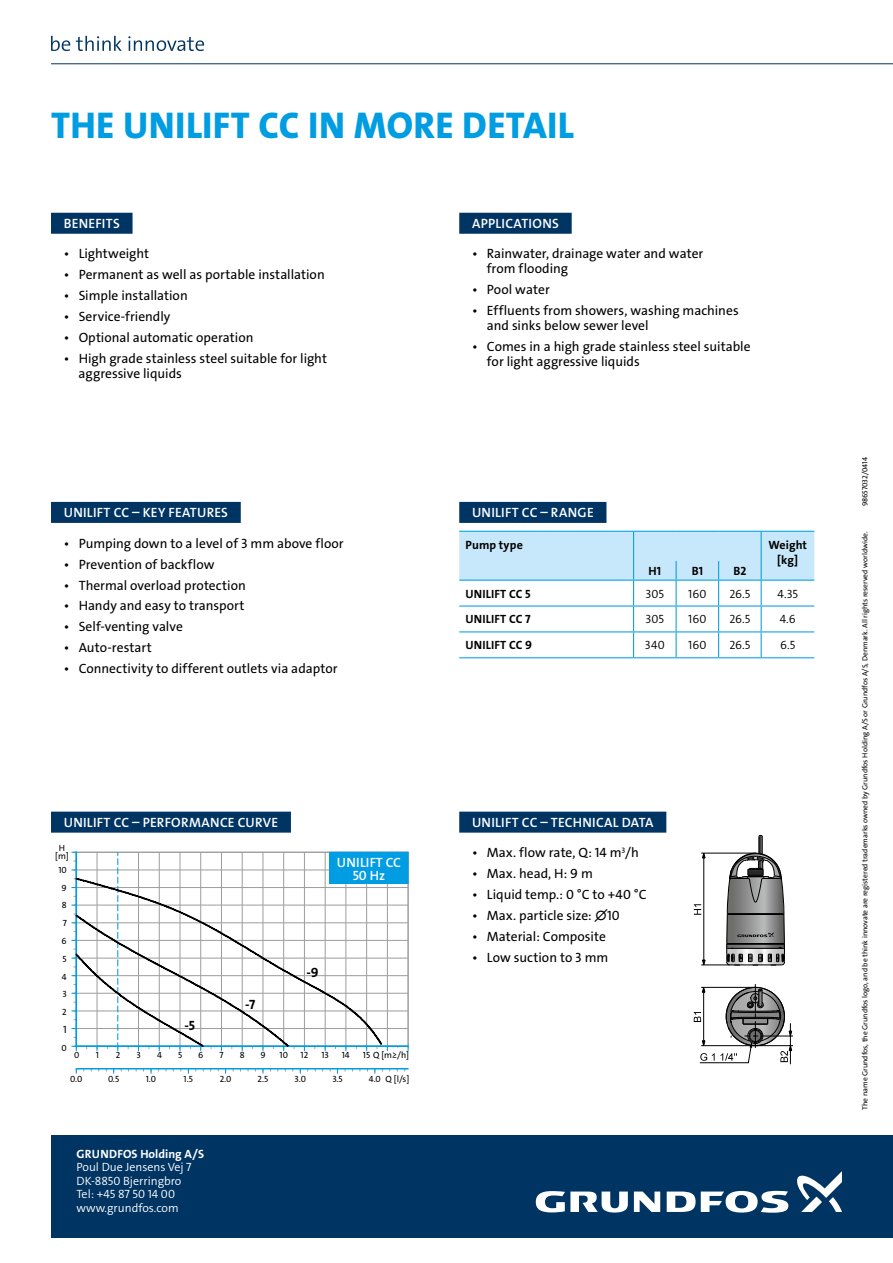
<style>
.page{position:relative;width:893px;height:1263px;background:#fff}
.page>*{position:absolute;margin:0;border:0;box-sizing:border-box;transform-origin:0 0}
.Heading{font:37.5px "Grundfos The Sans V2 OT 8 XB";letter-spacing:.01em;color:#009de2}
.t1{font:13.5px/15px "Grundfos The Sans V2 OT 5 R";color:#000}
.Subhead_BlueBox_6SB{font:13.5px "Grundfos The Sans V2 OT 6 SB";letter-spacing:.02em;color:#fff}
.Subhead_BlueBox_6SB-2{font:13.5px/13.5px "Grundfos The Sans V2 OT 6 SB";color:#fff;text-align:center}
.t2{font:13.5px "Grundfos The Sans V2 OT 7 B";color:#000}
.t3{font:12px "Grundfos The Sans V2 OT 4 SL";color:#fff}
.Table_Bodycopy_4SL{font:12px "Grundfos The Sans V2 OT 4 SL";letter-spacing:-.005em;color:#000}
.Table_7B_BLACK_L{font:12px "Grundfos The Sans V2 OT 7 B";letter-spacing:.01em;color:#000}
.t4{font:12px "Grundfos The Sans V2 OT 7 B";letter-spacing:.01em;color:#fff}
.Table_7B_8_10_BLACK{font:12px "Grundfos The Sans V2 OT 7 B";letter-spacing:.005em;color:#000}
.t5{font:10.5px "Grundfos The Sans V2 OT 5 R";color:#000}
.t6{font:9px/17.9px "Grundfos The Sans V2 OT 5 R";color:#000;text-align:center}
.t7{font:7.5px "Grundfos The Sans V2 OT 5 R";color:#000}
</style>
<div class="page">
<div style="left:51px;top:1135px;width:842px;height:102px;background:#003463"></div>
<hr style="left:51px;top:63px;width:842px;height:1px;background:#003463">
<svg style="left:634px;top:1191px;width:26px;height:21px"></svg>
<svg style="left:536px;top:1191px;width:92px;height:21px"></svg>
<svg style="left:667px;top:1191px;width:121px;height:22px"></svg>
<svg style="left:797px;top:1171px;width:45px;height:41px"></svg>
<svg style="left:51px;top:36px;width:19px;height:15px"></svg>
<svg style="left:76px;top:36px;width:46px;height:15px"></svg>
<svg style="left:128px;top:36px;width:76px;height:15px"></svg>
<svg style="left:694px;top:834px;width:99px;height:231px"></svg>
<div style="left:51px;top:502px;width:190px;height:21px;background:#003463"></div>
<div style="left:459px;top:812px;width:207px;height:21px;background:#003463"></div>
<div style="left:459px;top:502px;width:147px;height:21px;background:#003463"></div>
<svg style="left:459px;top:531px;width:355px;height:126px"></svg>
<hr style="left:459px;top:657px;width:175px;height:1px;background:#009de2">
<hr style="left:634px;top:657px;width:42px;height:1px;background:#009de2">
<hr style="left:676px;top:657px;width:43px;height:1px;background:#009de2">
<hr style="left:719px;top:657px;width:42px;height:1px;background:#009de2">
<hr style="left:761px;top:657px;width:53px;height:1px;background:#009de2">
<div style="left:51px;top:812px;width:240px;height:21px;background:#003463"></div>
<hr style="left:76px;top:1028px;width:332px;height:1px;background:#9b9c9c">
<hr style="left:76px;top:1010px;width:332px;height:1px;background:#9b9c9c">
<hr style="left:76px;top:993px;width:332px;height:1px;background:#9b9c9c">
<hr style="left:76px;top:975px;width:332px;height:1px;background:#9b9c9c">
<hr style="left:76px;top:958px;width:332px;height:1px;background:#9b9c9c">
<hr style="left:76px;top:940px;width:332px;height:1px;background:#9b9c9c">
<hr style="left:76px;top:922px;width:332px;height:1px;background:#9b9c9c">
<hr style="left:76px;top:905px;width:332px;height:1px;background:#9b9c9c">
<hr style="left:76px;top:887px;width:332px;height:1px;background:#9b9c9c">
<hr style="left:408px;top:852px;width:1px;height:194px;background:#9b9c9c">
<hr style="left:76px;top:1068px;width:332px;height:1px;background:#009de2">
<hr style="left:76px;top:1045px;width:332px;height:2px;background:#009de2">
<svg style="left:72px;top:852px;width:316px;height:199px"></svg>
<div style="left:330px;top:852px;width:78px;height:31px;background:#009de2"></div>
<div style="left:329px;top:852px;width:79px;height:32px;border:1px solid #009de2"></div>
<div style="left:459px;top:213px;width:113px;height:21px;background:#003463"></div>
<div style="left:51px;top:213px;width:82px;height:21px;background:#003463"></div>
<p class="Heading" style="left:51px;top:102px;width:524px">THE UNILIFT CC IN MORE DETAIL</p>
<p class="Subhead_BlueBox_6SB" style="left:64px;top:214px;width:57px">BENEFITS</p>
<p class="t1" style="left:64px;top:246px;width:87px">• Lightweight</p>
<p class="t1" style="left:64px;top:267px;width:262px">• Permanent as well as portable installation</p>
<p class="t1" style="left:64px;top:288px;width:126px">• Simple installation</p>
<p class="t1" style="left:64px;top:309px;width:108px">• Service-friendly</p>
<p class="t1" style="left:64px;top:330px;width:191px">• Optional automatic operation</p>
<p class="t1" style="left:79px;top:351px;width:250px;text-indent:-15px">• High grade stainless steel suitable for light aggressive liquids</p>
<p class="Subhead_BlueBox_6SB" style="left:64px;top:504px;width:166px">UNILIFT CC – KEY FEATURES</p>
<p class="t1" style="left:64px;top:536px;width:281px">• Pumping down to a level of 3 mm above floor</p>
<p class="t1" style="left:64px;top:557px;width:152px">• Prevention of backflow</p>
<p class="t1" style="left:64px;top:578px;width:184px">• Thermal overload protection</p>
<p class="t1" style="left:64px;top:598px;width:182px">• Handy and easy to transport</p>
<p class="t1" style="left:64px;top:619px;width:121px">• Self-venting valve</p>
<p class="t1" style="left:64px;top:640px;width:90px">• Auto-restart</p>
<p class="t1" style="left:64px;top:661px;width:275px">• Connectivity to different outlets via adaptor</p>
<p class="Subhead_BlueBox_6SB" style="left:64px;top:813px;width:216px">UNILIFT CC – PERFORMANCE CURVE</p>
<p class="t6" style="left:58px;top:861px;width:10px">10</p>
<p class="t6" style="left:55px;top:843px;width:15px;line-height:8.2px">H [m]</p>
<p class="t6" style="left:62px;top:879px;width:7px">9</p>
<p class="Subhead_BlueBox_6SB-2" style="left:337px;top:855px;width:66px">UNILIFT CC<br>50 Hz</p>
<p class="t6" style="left:62px;top:896px;width:7px;text-align:justify">8<br>7<br>6<br>5<br>4<br>3<br>2</p>
<p class="t5" style="left:63px;top:1023px;width:5px">1</p>
<p class="t6" style="left:62px;top:1039px;width:7px">0</p>
<p class="t2" style="left:306px;top:963px;width:14px">-9</p>
<p class="t2" style="left:245px;top:996px;width:12px">-7</p>
<p class="t2" style="left:184px;top:1017px;width:12px">-5</p>
<p class="t6" style="left:96px;top:1046px;width:5px">1</p>
<p class="t6" style="left:116px;top:1046px;width:6px">2</p>
<p class="t6" style="left:137px;top:1046px;width:6px">3</p>
<p class="t6" style="left:157px;top:1046px;width:6px">4</p>
<p class="t6" style="left:178px;top:1046px;width:6px">5</p>
<p class="t6" style="left:198px;top:1046px;width:7px">6</p>
<p class="t6" style="left:220px;top:1046px;width:6px">7</p>
<p class="t6" style="left:240px;top:1046px;width:6px">8</p>
<p class="t6" style="left:260px;top:1046px;width:7px">9</p>
<p class="t6" style="left:279px;top:1046px;width:10px">10</p>
<p class="t6" style="left:301px;top:1046px;width:9px">12</p>
<p class="t6" style="left:321px;top:1046px;width:9px">13</p>
<p class="t6" style="left:342px;top:1046px;width:10px">14</p>
<p class="t6" style="left:363px;top:1046px;width:48px">15 Q [m≥/h]</p>
<p class="t6" style="left:74px;top:1046px;width:7px">0</p>
<p class="t6" style="left:70px;top:1070px;width:14px">0.0</p>
<p class="t6" style="left:108px;top:1070px;width:13px">0.5</p>
<p class="t6" style="left:146px;top:1070px;width:12px">1.0</p>
<p class="t6" style="left:184px;top:1070px;width:11px">1.5</p>
<p class="t6" style="left:220px;top:1070px;width:13px">2.0</p>
<p class="t6" style="left:258px;top:1070px;width:12px">2.5</p>
<p class="t6" style="left:294px;top:1070px;width:13px">3.0</p>
<p class="t6" style="left:332px;top:1070px;width:12px">3.5</p>
<p class="t6" style="left:369px;top:1070px;width:42px">4.0 Q [l/s]</p>
<p class="t4" style="left:77px;top:1146px;width:129px">GRUNDFOS Holding A/S</p>
<p class="t3" style="left:77px;top:1160px;width:117px">Poul Due Jensens Vej 7</p>
<p class="t3" style="left:77px;top:1173px;width:106px">DK-8850 Bjerringbro</p>
<p class="t3" style="left:77px;top:1187px;width:100px">Tel: +45 87 50 14 00</p>
<p class="t3" style="left:77px;top:1200px;width:104px">www.grundfos.com</p>
<p class="Subhead_BlueBox_6SB" style="left:472px;top:214px;width:88px">APPLICATIONS</p>
<p class="t1" style="left:487px;top:246px;width:218px;text-indent:-15px">• Rainwater, drainage water and water from flooding</p>
<p class="t1" style="left:472px;top:282px;width:79px">• Pool water</p>
<p class="t1" style="left:487px;top:303px;width:253px;text-indent:-15px">• Effluents from showers, washing machines and sinks below sewer level</p>
<p class="t1" style="left:487px;top:339px;width:265px;text-indent:-15px">• Comes in a high grade stainless steel suitable for light aggressive liquids</p>
<p class="Subhead_BlueBox_6SB" style="left:472px;top:504px;width:123px">UNILIFT CC – RANGE</p>
<p class="Table_7B_BLACK_L" style="left:466px;top:537px;width:59px">Pump type</p>
<p class="Table_7B_8_10_BLACK" style="left:768px;top:537px;width:40px">Weight</p>
<p class="Table_7B_8_10_BLACK" style="left:777px;top:552px;width:22px">[kg]</p>
<p class="Table_7B_8_10_BLACK" style="left:649px;top:563px;width:14px">H1</p>
<p class="Table_7B_8_10_BLACK" style="left:692px;top:563px;width:13px">B1</p>
<p class="Table_7B_8_10_BLACK" style="left:733px;top:563px;width:14px">B2</p>
<p class="Table_7B_BLACK_L" style="left:466px;top:586px;width:67px">UNILIFT CC 5</p>
<p class="Table_Bodycopy_4SL" style="left:646px;top:586px;width:20px">305</p>
<p class="Table_Bodycopy_4SL" style="left:688px;top:586px;width:20px">160</p>
<p class="Table_Bodycopy_4SL" style="left:729px;top:586px;width:23px">26.5</p>
<p class="Table_Bodycopy_4SL" style="left:777px;top:586px;width:22px">4.35</p>
<p class="Table_7B_BLACK_L" style="left:466px;top:612px;width:66px">UNILIFT CC 7</p>
<p class="Table_Bodycopy_4SL" style="left:646px;top:612px;width:20px">305</p>
<p class="Table_Bodycopy_4SL" style="left:688px;top:612px;width:20px">160</p>
<p class="Table_Bodycopy_4SL" style="left:729px;top:612px;width:23px">26.5</p>
<p class="Table_Bodycopy_4SL" style="left:780px;top:612px;width:18px">4.6</p>
<p class="Table_7B_BLACK_L" style="left:466px;top:637px;width:68px">UNILIFT CC 9</p>
<p class="Table_Bodycopy_4SL" style="left:645px;top:637px;width:21px">340</p>
<p class="Table_Bodycopy_4SL" style="left:688px;top:637px;width:20px">160</p>
<p class="Table_Bodycopy_4SL" style="left:729px;top:637px;width:23px">26.5</p>
<p class="Table_Bodycopy_4SL" style="left:780px;top:637px;width:17px">6.5</p>
<p class="Subhead_BlueBox_6SB" style="left:472px;top:813px;width:183px">UNILIFT CC – TECHNICAL DATA</p>
<p class="t1" style="left:472px;top:845px;width:168px">• Max. flow rate, Q: 14 m<sup>3</sup>/h</p>
<p class="t1" style="left:472px;top:866px;width:122px">• Max. head, H: 9 m</p>
<p class="t1" style="left:472px;top:887px;width:176px">• Liquid temp.: 0 °C to +40 °C</p>
<p class="t1" style="left:472px;top:908px;width:149px">• Max. particle size: ∅10</p>
<p class="t1" style="left:472px;top:929px;width:135px">• Material: Composite</p>
<p class="t1" style="left:472px;top:950px;width:138px">• Low suction to 3 mm</p>
<p class="t7" style="left:860px;top:506px;width:51px;rotate:-90deg">98657032/0414</p>
<p class="t7" style="left:860px;top:1110px;width:580px;rotate:-90deg">The name Grundfos, the Grundfos logo, and be think innovate are registered trademarks owned by Grundfos Holding A/S or Grundfos A/S, Denmark. All rights reserved worldwide.</p>
</div>
